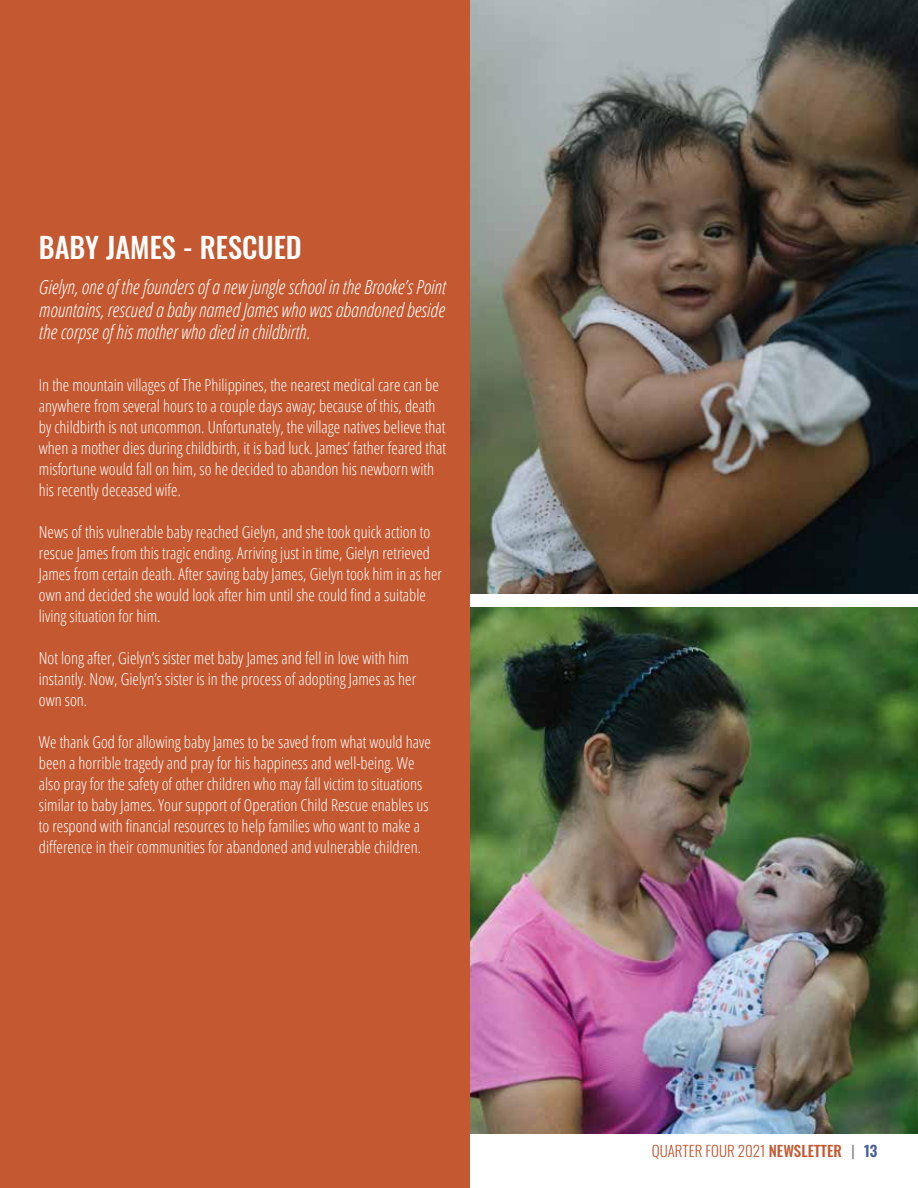
<style>
.page{position:relative;width:918px;height:1188px;background:#fff}
.page>*{position:absolute;margin:0;border:0;box-sizing:border-box;transform-origin:0 0}
.t1{font:500 28.5px "Oswald";color:#fff}
.t2{font:italic 300 condensed 19.5px/22.5px "Open Sans";color:#fff;text-align:justify}
.t3{font:300 condensed 16.5px/21px "Open Sans";color:#fff}
.t4{font:300 15px "Oswald";color:#c45931}
.s1{font-weight:500}
.s2{color:#55565a}
.s3{font-weight:600;color:#455d9a}
</style>
<div class="page">
<img style="left:469px;top:0;width:449px;height:594px">
<img style="left:469px;top:608px;width:449px;height:526px">
<div style="left:0;top:0;width:469px;height:1188px;background:#c45931"></div>
<h1 class="t1" style="left:39px;top:232px;width:264px">BABY JAMES - RESCUED</h1>
<p class="t2" style="left:39px;top:275px;width:408px">Gielyn, one of the founders of a new jungle school in the Brooke’s Point mountains, rescued a baby named James who was abandoned beside the corpse of his mother who died in childbirth.</p>
<p class="t3" style="left:39px;top:374px;width:409px">In the mountain villages of The Philippines, the nearest medical care can be anywhere from several hours to a couple days away; because of this, death by childbirth is not uncommon. Unfortunately, the village natives believe that when a mother dies during childbirth, it is bad luck. James’ father feared that misfortune would fall on him, so he decided to abandon his newborn with his recently deceased wife.</p>
<p class="t3" style="left:39px;top:521px;width:405px">News of this vulnerable baby reached Gielyn, and she took quick action to rescue James from this tragic ending. Arriving just in time, Gielyn retrieved James from certain death. After saving baby James, Gielyn took him in as her own and decided she would look after him until she could find a suitable living situation for him.</p>
<p class="t3" style="left:39px;top:647px;width:379px">Not long after, Gielyn’s sister met baby James and fell in love with him instantly. Now, Gielyn’s sister is in the process of adopting James as her own son.</p>
<p class="t3" style="left:39px;top:731px;width:393px">We thank God for allowing baby James to be saved from what would have been a horrible tragedy and pray for his happiness and well-being. We also pray for the safety of other children who may fall victim to situations similar to baby James. Your support of Operation Child Rescue enables us to respond with financial resources to help families who want to make a difference in their communities for abandoned and vulnerable children.</p>
<p class="t4" style="left:652px;top:1138px;width:227px">QUARTER FOUR 2021 <span class="s1">NEWSLETTER</span> <span class="s2">|</span> <span class="s3">13</span></p>
</div>
